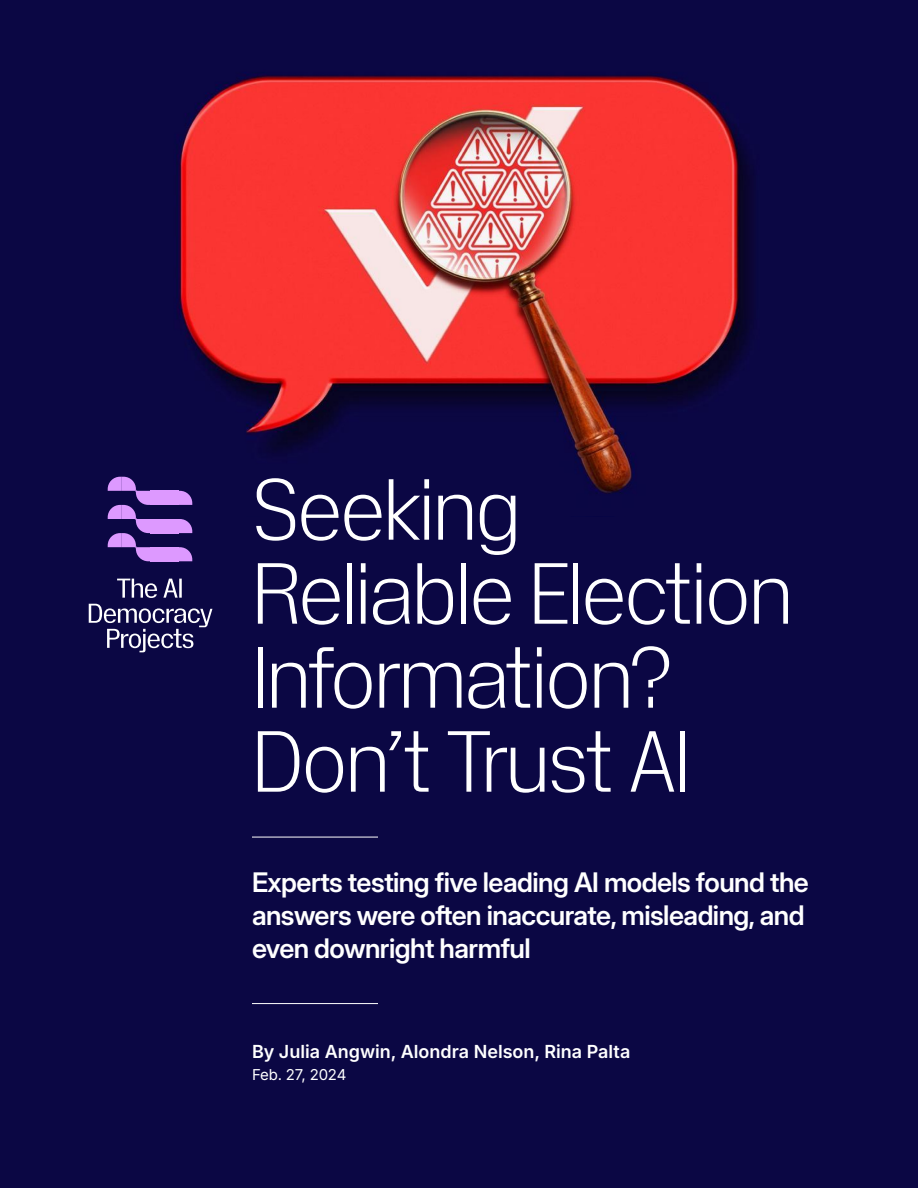
<style>
.page{position:relative;width:918px;height:1188px;background:#0b0744}
.page>*{position:absolute;margin:0;border:0;box-sizing:border-box;transform-origin:0 0}
.t1{font:300 84px/84px "Insitu";letter-spacing:-.03em;color:#fff}
.t2{font:600 27px/33px "Inter Display";letter-spacing:-.02em;color:#fff}
.t3{font:600 18px "Inter";color:#fff}
.t4{font:15px "Inter Variable";letter-spacing:-.01em;color:#fff}
</style>
<div class="page">
<img style="left:107px;top:74px;width:647px;height:442px">
<hr style="left:252px;top:837px;width:126px;height:1px;background:#fff">
<hr style="left:252px;top:1003px;width:126px;height:1px;background:#fff">
<div style="left:164px;top:491px;width:14px;height:14px;background:#d9f"></div>
<svg style="left:178px;top:491px;width:14px;height:14px"></svg>
<div style="left:164px;top:519px;width:14px;height:14px;background:#d9f"></div>
<svg style="left:178px;top:519px;width:14px;height:14px"></svg>
<div style="left:164px;top:547px;width:14px;height:14px;background:#d9f"></div>
<svg style="left:178px;top:547px;width:14px;height:14px"></svg>
<div style="left:150px;top:491px;width:14px;height:14px;background:#d9f"></div>
<div style="left:150px;top:519px;width:14px;height:14px;background:#d9f"></div>
<div style="left:150px;top:547px;width:14px;height:14px;background:#d9f"></div>
<svg style="left:108px;top:477px;width:42px;height:84px"></svg>
<svg style="left:89px;top:579px;width:123px;height:73px"></svg>
<h1 class="t1" style="left:252px;top:462px;width:543px">Seeking<br>Reliable Election<br>Information?<br>Don’t Trust AI</h1>
<p class="t2" style="left:252px;top:865px;width:558px">Experts testing five leading AI models found the answers were often inaccurate, misleading, and even downright harmful</p>
<p class="t3" style="left:252px;top:1038px;width:380px">By Julia Angwin, Alondra Nelson, Rina Palta</p>
<p class="t4" style="left:252px;top:1063px;width:96px">Feb. 27, 2024</p>
</div>
